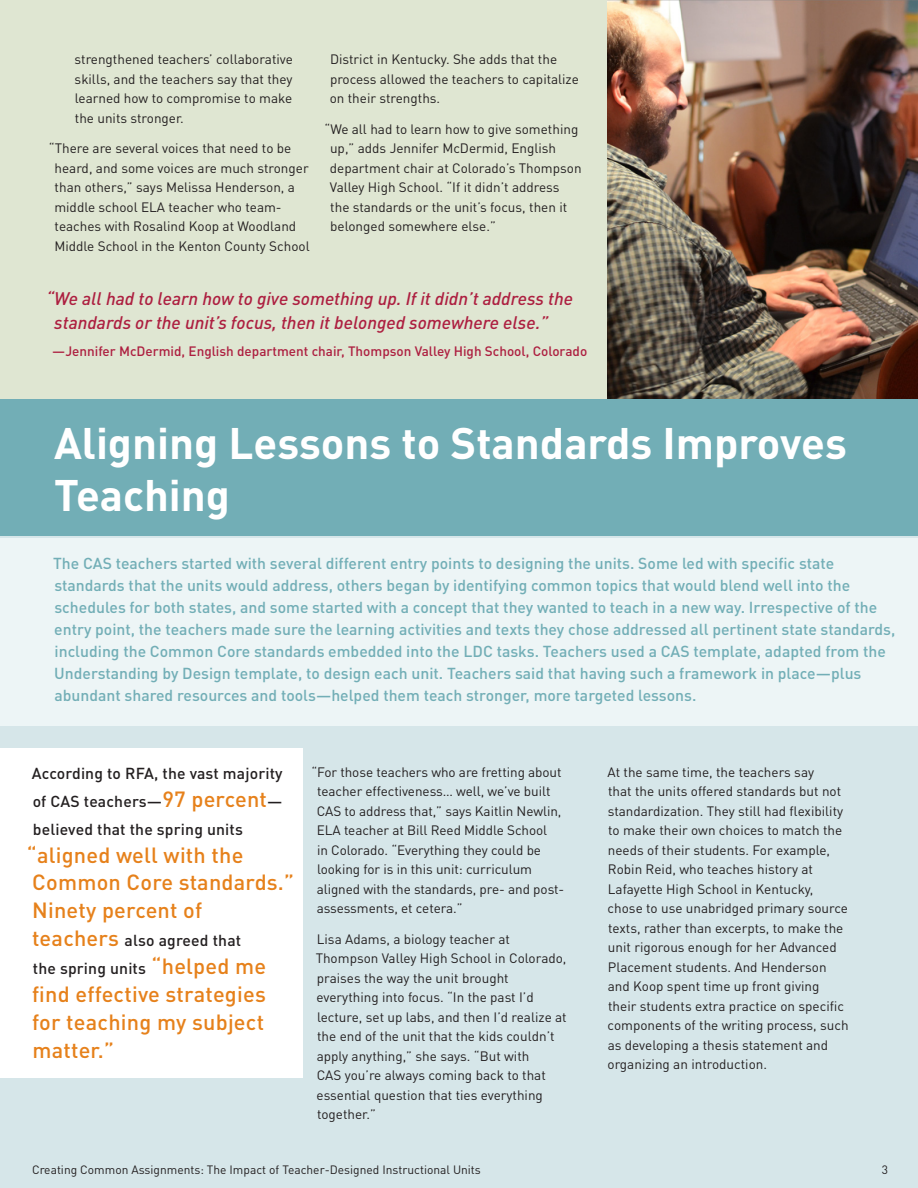
<style>
.page{position:relative;width:918px;height:1188px;background:#fff}
.page>*{position:absolute;margin:0;border:0;box-sizing:border-box;transform-origin:0 0}
.head_A{font:700 43.65px/52.3px "DINOT";color:#fff}
.body{font:500 21.75px/28px "DINOT";letter-spacing:.01em;color:#e6811b}
.intro_text{font:italic 500 18px/24px "DINOT";color:#ad1f40}
.intro_text-2{font:500 15.75px/21.9px "DINOT";color:#72aeb6}
.body-2{font:500 15.75px/28px "DINOT";letter-spacing:.01em;color:#231f20;text-align:justify}
.body-3{font:13.5px/19.5px "DINOT";color:#231f20}
.intro_text-3{font:500 13.5px "DINOT";color:#ad1f40}
.t1{font:12px "DINOT";color:#231f20}
.s1{font-size:21.75px;color:#e6811b}
</style>
<div class="page">
<div style="left:0;top:0;width:918px;height:402px;background:#dfe6d2"></div>
<img style="left:608px;top:0;width:310px;height:399px">
<hr style="left:917px;top:147px;width:1px;height:63px;background:#fcefe1">
<hr style="left:917px;top:0;width:1px;height:150px;background:#e6811b">
<div style="left:0;top:399px;width:918px;height:138px;background:#72aeb6"></div>
<div style="left:0;top:536px;width:918px;height:652px;background:#d6e6e9"></div>
<div style="left:0;top:748px;width:302px;height:330px;background:#fff"></div>
<div style="left:0;top:538px;width:918px;height:188px;background:#edf5f6"></div>
<p class="body-3" style="left:75px;top:49px;width:220px;text-align:justify">strengthened teachers’ collaborative skills, and the teachers say that they learned how to compromise to make the units stronger.</p>
<p class="body-3" style="left:54px;top:138px;width:257px;text-indent:-5px">“There are several voices that need to be heard, and some voices are much stronger than others,” says Melissa Henderson, a middle school ELA teacher who team&shy;teaches with Rosalind Koop at Woodland Middle School in the Kenton County School</p>
<p class="body-3" style="left:330px;top:49px;width:251px">District in Kentucky. She adds that the process allowed the teachers to capitalize on their strengths.</p>
<p class="body-3" style="left:330px;top:118px;width:253px;text-indent:-5px">“We all had to learn how to give something up,” adds Jennifer McDermid, English department chair at Colorado’s Thompson Valley High School. “If it didn’t address the standards or the unit’s focus, then it belonged somewhere else.”</p>
<p class="intro_text" style="left:54px;top:286px;width:520px;text-indent:-8px">“We all had to learn how to give something up. If it didn’t address the standards or the unit’s focus, then it belonged somewhere else.”</p>
<p class="intro_text-3" style="left:52px;top:342px;width:536px">—Jennifer McDermid, English department chair, Thompson Valley High School, Colorado</p>
<p class="head_A" style="left:54px;top:415px;width:795px">Aligning Lessons to Standards Improves<br>Teaching</p>
<p class="intro_text-2" style="left:53px;top:552px;width:844px">The CAS teachers started with several different entry points to designing the units. Some led with specific state standards that the units would address, others began by identifying common topics that would blend well into the schedules for both states, and some started with a concept that they wanted to teach in a new way. Irrespective of the entry point, the teachers made sure the learning activities and texts they chose addressed all pertinent state standards, including the Common Core standards embedded into the LDC tasks. Teachers used a CAS template, adapted from the Understanding by Design template, to design each unit. Teachers said that having such a framework in place—plus abundant shared resources and tools—helped them teach stronger, more targeted lessons.</p>
<p class="body-2" style="left:32px;top:758px;width:252px">According to RFA, the vast majority of CAS teachers—<span class="s1">97 percent</span>— believed that the spring units</p>
<p class="body" style="left:27px;top:840px;width:269px">“aligned well with the<br>Common Core standards.”<br>Ninety percent of</p>
<p class="body-2" style="left:32px;top:926px;width:236px"><span class="s1">teachers</span> also agreed that the spring units <span class="s1">“helped me</span></p>
<p class="body" style="left:32px;top:980px;width:235px;text-align:justify">find effective strategies for teaching my subject matter.”</p>
<p class="body-3" style="left:317px;top:762px;width:249px;text-indent:-5px">“For those teachers who are fretting about teacher effectiveness… well, we’ve built CAS to address that,” says Kaitlin Newlin, ELA teacher at Bill Reed Middle School<br>in Colorado. “Everything they could be looking for is in this unit: curriculum aligned with the standards, pre- and post&shy;assessments, et cetera.”</p>
<p class="body-3" style="left:316px;top:928px;width:253px">Lisa Adams, a biology teacher at Thompson Valley High School in Colorado, praises the way the unit brought everything into focus. “In the past I’d lecture, set up labs, and then I’d realize at the end of the unit that the kids couldn’t apply anything,” she says. “But with<br>CAS you’re always coming back to that essential question that ties everything together.”</p>
<p class="body-3" style="left:607px;top:762px;width:243px">At the same time, the teachers say<br>that the units offered standards but not standardization. They still had flexibility to make their own choices to match the needs of their students. For example, Robin Reid, who teaches history at Lafayette High School in Kentucky, chose to use unabridged primary source texts, rather than excerpts, to make the unit rigorous enough for her Advanced Placement students. And Henderson and Koop spent time up front giving their students extra practice on specific components of the writing process, such as developing a thesis statement and organizing an introduction.</p>
<p class="t1" style="left:32px;top:1161px;width:450px">Creating Common Assignments: The Impact of Teacher-Designed Instructional Units</p>
<p class="t1" style="left:882px;top:1161px;width:8px">3</p>
</div>
